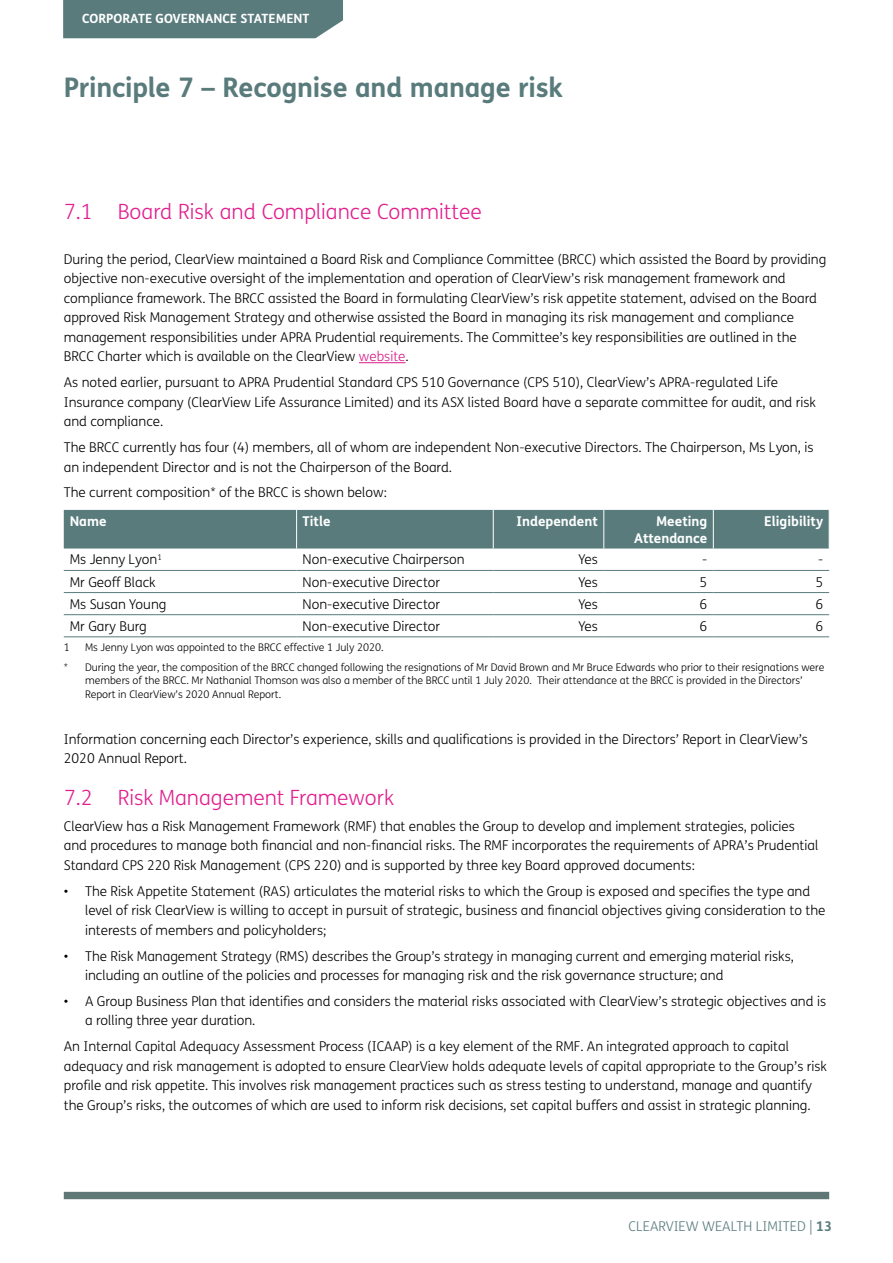
<style>
.page{position:relative;width:893px;height:1263px;background:#fff}
.page>*{position:absolute;margin:0;border:0;box-sizing:border-box;transform-origin:0 0}
.t1{font:700 27px "FS Me";letter-spacing:-.01em;color:#597b7c}
.t2{font:300 21px "FS Me";color:#e11f8f}
.t3{font:300 13.5px/19.5px "FS Me";color:#000}
.t4{font:700 13.5px/16.5px "FS Me";color:#fff;text-align:right}
.t5{font:300 13.5px "FS Me";color:#597b7c}
.t6{font:700 12.75px "FS Me";color:#fff}
.t7{font:300 10.5px/20px "FS Me";color:#000}
.s1{color:#d91c8a}
.s2{font-weight:700}
</style>
<div class="page">
<div style="left:64px;top:1192px;width:765px;height:7px;background:#607875"></div>
<div style="left:63px;top:0;width:280px;height:38px;background:#597b7c"></div>
<hr style="left:359px;top:362px;width:46px;height:1px;background:#d91c8a">
<div style="left:64px;top:510px;width:765px;height:38px;background:#597b7c"></div>
<hr style="left:64px;top:570px;width:233px;height:1px;background:#597b7c">
<hr style="left:297px;top:570px;width:196px;height:1px;background:#597b7c">
<hr style="left:493px;top:570px;width:111px;height:1px;background:#597b7c">
<hr style="left:604px;top:570px;width:109px;height:1px;background:#597b7c">
<hr style="left:713px;top:570px;width:116px;height:1px;background:#597b7c">
<hr style="left:64px;top:592px;width:233px;height:1px;background:#597b7c">
<hr style="left:297px;top:592px;width:196px;height:1px;background:#597b7c">
<hr style="left:493px;top:592px;width:111px;height:1px;background:#597b7c">
<hr style="left:604px;top:592px;width:109px;height:1px;background:#597b7c">
<hr style="left:713px;top:592px;width:116px;height:1px;background:#597b7c">
<hr style="left:64px;top:614px;width:233px;height:1px;background:#597b7c">
<hr style="left:297px;top:614px;width:196px;height:1px;background:#597b7c">
<hr style="left:493px;top:614px;width:111px;height:1px;background:#597b7c">
<hr style="left:604px;top:614px;width:109px;height:1px;background:#597b7c">
<hr style="left:713px;top:614px;width:116px;height:1px;background:#597b7c">
<hr style="left:64px;top:636px;width:233px;height:1px;background:#597b7c">
<hr style="left:297px;top:636px;width:196px;height:1px;background:#597b7c">
<hr style="left:493px;top:636px;width:111px;height:1px;background:#597b7c">
<hr style="left:604px;top:636px;width:109px;height:1px;background:#597b7c">
<hr style="left:713px;top:636px;width:116px;height:1px;background:#597b7c">
<hr style="left:296px;top:510px;width:1px;height:38px;background:#fff">
<hr style="left:493px;top:510px;width:1px;height:38px;background:#fff">
<hr style="left:603px;top:510px;width:1px;height:38px;background:#fff">
<hr style="left:713px;top:510px;width:1px;height:38px;background:#fff">
<p class="t6" style="left:82px;top:9px;width:229px">CORPORATE GOVERNANCE STATEMENT</p>
<h1 class="t1" style="left:64px;top:66px;width:500px">Principle 7 – Recognise and manage risk</h1>
<h2 class="t2" style="left:64px;top:197px;width:420px">7.1 Board Risk and Compliance Committee</h2>
<p class="t3" style="left:64px;top:249px;width:764px">During the period, ClearView maintained a Board Risk and Compliance Committee (BRCC) which assisted the Board by providing objective non-executive oversight of the implementation and operation of ClearView’s risk management framework and compliance framework. The BRCC assisted the Board in formulating ClearView’s risk appetite statement, advised on the Board approved Risk Management Strategy and otherwise assisted the Board in managing its risk management and compliance management responsibilities under APRA Prudential requirements. The Committee’s key responsibilities are outlined in the BRCC Charter which is available on the ClearView <span class="s1">website</span>.</p>
<p class="t3" style="left:64px;top:372px;width:754px">As noted earlier, pursuant to APRA Prudential Standard CPS 510 Governance (CPS 510), ClearView’s APRA-regulated Life<br>Insurance company (ClearView Life Assurance Limited) and its ASX listed Board have a separate committee for audit, and risk and compliance.</p>
<p class="t3" style="left:64px;top:437px;width:751px">The BRCC currently has four (4) members, all of whom are independent Non-executive Directors. The Chairperson, Ms Lyon, is an independent Director and is not the Chairperson of the Board.</p>
<p class="t3" style="left:64px;top:483px;width:325px">The current composition* of the BRCC is shown below:</p>
<p class="t4" style="left:70px;top:512px;width:38px">Name</p>
<p class="t4" style="left:303px;top:512px;width:30px">Title</p>
<p class="t4" style="left:517px;top:512px;width:83px">Independent</p>
<p class="t4" style="left:634px;top:512px;width:75px">Meeting<br>Attendance</p>
<p class="t4" style="left:764px;top:512px;width:60px">Eligibility</p>
<p class="t3" style="left:70px;top:550px;width:94px">Ms Jenny Lyon<sup>1</sup></p>
<p class="t3" style="left:303px;top:550px;width:164px">Non-executive Chairperson</p>
<p class="t3" style="left:578px;top:550px;width:21px">Yes</p>
<p class="t3" style="left:702px;top:550px;width:7px">-</p>
<p class="t3" style="left:818px;top:550px;width:7px">-</p>
<p class="t3" style="left:70px;top:572px;width:87px">Mr Geoff Black</p>
<p class="t3" style="left:303px;top:572px;width:139px">Non-executive Director</p>
<p class="t3" style="left:578px;top:572px;width:21px">Yes</p>
<p class="t3" style="left:700px;top:572px;width:9px">5</p>
<p class="t3" style="left:815px;top:572px;width:9px">5</p>
<p class="t3" style="left:70px;top:594px;width:98px">Ms Susan Young</p>
<p class="t3" style="left:303px;top:594px;width:139px">Non-executive Director</p>
<p class="t3" style="left:578px;top:594px;width:21px">Yes</p>
<p class="t3" style="left:700px;top:594px;width:9px">6</p>
<p class="t3" style="left:815px;top:594px;width:9px">6</p>
<p class="t3" style="left:70px;top:616px;width:79px">Mr Gary Burg</p>
<p class="t3" style="left:303px;top:616px;width:139px">Non-executive Director</p>
<p class="t3" style="left:578px;top:616px;width:21px">Yes</p>
<p class="t3" style="left:700px;top:616px;width:9px">6</p>
<p class="t3" style="left:815px;top:616px;width:9px">6</p>
<p class="t7" style="left:64px;top:637px;width:8px">1</p>
<p class="t7" style="left:64px;top:637px;width:762px;text-indent:21px">Ms Jenny Lyon was appointed to the BRCC effective 1 July 2020.<br>* During the year, the composition of the BRCC changed following the resignations of Mr David Brown and Mr Bruce Edwards who prior to their resignations were</p>
<p class="t7" style="left:85px;top:674px;width:719px;line-height:13.5px">members of the BRCC. Mr Nathanial Thomson was also a member of the BRCC until 1 July 2020. Their attendance at the BRCC is provided in the Directors’<br>Report in ClearView’s 2020 Annual Report.</p>
<p class="t3" style="left:64px;top:729px;width:746px">Information concerning each Director’s experience, skills and qualifications is provided in the Directors’ Report in ClearView’s<br>2020 Annual Report.</p>
<h2 class="t2" style="left:64px;top:783px;width:332px">7.2 Risk Management Framework</h2>
<p class="t3" style="left:64px;top:816px;width:756px">ClearView has a Risk Management Framework (RMF) that enables the Group to develop and implement strategies, policies and procedures to manage both financial and non-financial risks. The RMF incorporates the requirements of APRA’s Prudential<br>Standard CPS 220 Risk Management (CPS 220) and is supported by three key Board approved documents:</p>
<p class="t3" style="left:85px;top:881px;width:742px;text-indent:-21px">• The Risk Appetite Statement (RAS) articulates the material risks to which the Group is exposed and specifies the type and level of risk ClearView is willing to accept in pursuit of strategic, business and financial objectives giving consideration to the interests of members and policyholders;</p>
<p class="t3" style="left:85px;top:946px;width:710px;text-indent:-21px">• The Risk Management Strategy (RMS) describes the Group’s strategy in managing current and emerging material risks, including an outline of the policies and processes for managing risk and the risk governance structure; and</p>
<p class="t3" style="left:85px;top:991px;width:742px;text-indent:-21px">• A Group Business Plan that identifies and considers the material risks associated with ClearView’s strategic objectives and is a rolling three year duration.</p>
<p class="t3" style="left:64px;top:1036px;width:765px">An Internal Capital Adequacy Assessment Process (ICAAP) is a key element of the RMF. An integrated approach to capital adequacy and risk management is adopted to ensure ClearView holds adequate levels of capital appropriate to the Group’s risk profile and risk appetite. This involves risk management practices such as stress testing to understand, manage and quantify the Group’s risks, the outcomes of which are used to inform risk decisions, set capital buffers and assist in strategic planning.</p>
<p class="t5" style="left:628px;top:1217px;width:205px">CLEARVIEW WEALTH LIMITED | <span class="s2">13</span></p>
</div>
